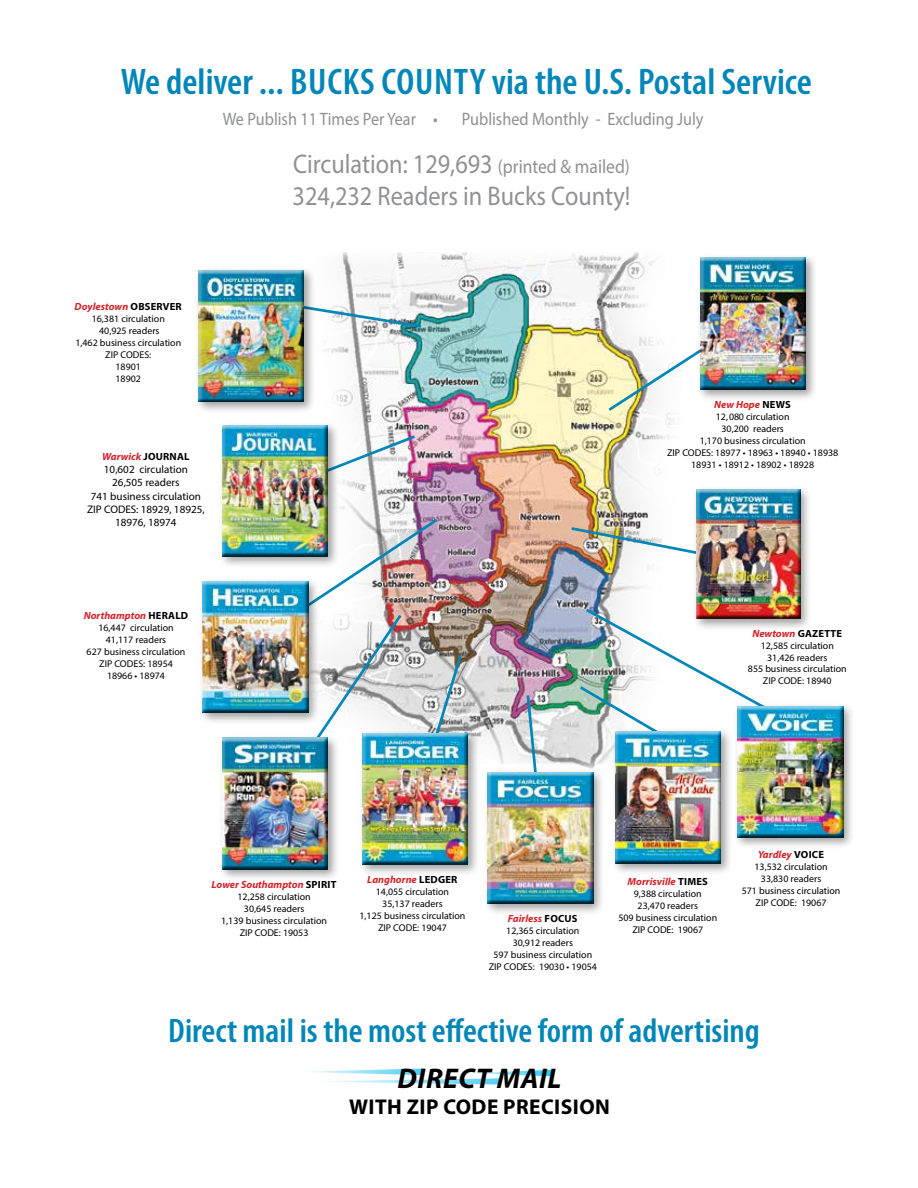
<style>
.page{position:relative;width:918px;height:1188px;background:#fff}
.page>*{position:absolute;margin:0;border:0;box-sizing:border-box;transform-origin:0 0}
.t1{font:600 condensed 37.2px "Myriad Pro";color:#0086b8}
.t2{font:600 condensed 34.2px "Myriad Pro";color:#0086b8}
.t3{font:italic 700 28.5px "Myriad Pro";letter-spacing:.02em;color:#000}
.t4{font:27px/32.4px "Myriad Pro";color:#8f9194;scale:.9 1}
.t5{font:700 21.45px "Myriad Pro";letter-spacing:.02em;color:#000}
.t6{font:18px "Myriad Pro";color:#8e9092;scale:.9 1}
.t7{font:10.95px/13.4px "Myriad Pro";color:#000;text-align:center}
.t8{font:italic 700 10.35px "Myriad Pro";color:#d2232a}
.t9{font:9.9px/11.9px "Myriad Pro";color:#000;text-align:center}
.s1{font-size:19.5px}
.s2{font-style:normal;color:#000}
</style>
<div class="page">
<svg style="left:310px;top:1069px;width:243px;height:16px"></svg>
<img style="left:325px;top:252px;width:349px;height:516px">
<svg style="left:316px;top:302px;width:108px;height:27px"></svg>
<svg style="left:339px;top:433px;width:79px;height:43px"></svg>
<img style="left:318px;top:516px;width:146px;height:239px">
<svg style="left:525px;top:693px;width:14px;height:75px"></svg>
<svg style="left:577px;top:606px;width:180px;height:149px"></svg>
<img style="left:569px;top:525px;width:123px;height:37px">
<img style="left:606px;top:333px;width:90px;height:80px">
<div style="left:194px;top:266px;width:122px;height:148px;background:#000;opacity:.38"></div>
<div style="left:197px;top:270px;width:108px;height:132px;background:#000;opacity:.75"></div>
<div style="left:484px;top:768px;width:121px;height:148px;background:#000;opacity:.38"></div>
<div style="left:487px;top:772px;width:108px;height:133px;background:#000;opacity:.75"></div>
<div style="left:611px;top:728px;width:122px;height:147px;background:#000;opacity:.38"></div>
<div style="left:614px;top:731px;width:108px;height:134px;background:#000;opacity:.75"></div>
<div style="left:198px;top:577px;width:122px;height:148px;background:#000;opacity:.38"></div>
<div style="left:201px;top:581px;width:108px;height:132px;background:#000;opacity:.75"></div>
<div style="left:696px;top:253px;width:122px;height:148px;background:#000;opacity:.38"></div>
<div style="left:699px;top:257px;width:108px;height:134px;background:#000;opacity:.75"></div>
<div style="left:218px;top:734px;width:121px;height:148px;background:#000;opacity:.38"></div>
<div style="left:221px;top:738px;width:108px;height:133px;background:#000;opacity:.75"></div>
<div style="left:734px;top:702px;width:121px;height:148px;background:#000;opacity:.38"></div>
<div style="left:736px;top:706px;width:108px;height:133px;background:#000;opacity:.75"></div>
<div style="left:358px;top:729px;width:122px;height:147px;background:#000;opacity:.38"></div>
<div style="left:363px;top:733px;width:105px;height:132px;background:#000;opacity:.75"></div>
<div style="left:692px;top:485px;width:120px;height:146px;background:#000;opacity:.38"></div>
<div style="left:696px;top:489px;width:105px;height:131px;background:#000;opacity:.75"></div>
<div style="left:218px;top:421px;width:121px;height:147px;background:#000;opacity:.38"></div>
<div style="left:221px;top:425px;width:108px;height:133px;background:#000;opacity:.75"></div>
<h1 class="t1" style="left:121px;top:59px;width:693px">We deliver ... BUCKS COUNTY via the U.S. Postal Service</h1>
<h3 class="t6" style="left:223px;top:108px;width:240px">We Publish 11 Times Per Year •</h3>
<h3 class="t6" style="left:462px;top:108px;width:270px">Published Monthly - Excluding July</h3>
<h3 class="t4" style="left:293px;top:147px;width:377px">Circulation: 129,693 <span class="s1">(printed &amp; mailed)<br></span>324,232 Readers in Bucks County!</h3>
<p class="t8" style="left:75px;top:300px;width:109px">Doylestown <span class="s2">OBSERVER</span></p>
<p class="t9" style="left:75px;top:312px;width:107px">16,381 circulation<br>40,925 readers<br>1,462 business circulation<br>ZIP CODES:<br>18901<br>18902</p>
<p class="t8" style="left:102px;top:450px;width:89px">Warwick <span class="s2">JOURNAL</span></p>
<p class="t7" style="left:87px;top:463px;width:119px">10,602 circulation<br>26,505 readers<br>741 business circulation<br>ZIP CODES: 18929, 18925,<br>18976, 18974</p>
<p class="t8" style="left:84px;top:609px;width:106px">Northampton <span class="s2">HERALD</span></p>
<p class="t9" style="left:87px;top:621px;width:100px">16,447 circulation<br>41,117 readers<br>627 business circulation<br>ZIP CODES: 18954<br>18966 • 18974</p>
<p class="t8" style="left:714px;top:398px;width:78px">New Hope <span class="s2">NEWS</span></p>
<p class="t9" style="left:667px;top:411px;width:173px">12,080 circulation<br>30,200 readers<br>1,170 business circulation<br>ZIP CODES: 18977 • 18963 • 18940 • 18938<br>18931 • 18912 • 18902 • 18928</p>
<p class="t8" style="left:752px;top:626px;width:91px">Newtown <span class="s2">GAZETTE</span></p>
<p class="t9" style="left:748px;top:639px;width:100px">12,585 circulation<br>31,426 readers<br>855 business circulation<br>ZIP CODE: 18940</p>
<p class="t8" style="left:212px;top:878px;width:126px">Lower Southampton <span class="s2">SPIRIT</span></p>
<p class="t9" style="left:221px;top:891px;width:107px">12,258 circulation<br>30,645 readers<br>1,139 business circulation<br>ZIP CODE: 19053</p>
<p class="t8" style="left:367px;top:873px;width:92px">Langhorne <span class="s2">LEDGER</span></p>
<p class="t9" style="left:360px;top:886px;width:107px">14,055 circulation<br>35,137 readers<br>1,125 business circulation<br>ZIP CODE: 19047</p>
<p class="t8" style="left:508px;top:912px;width:71px">Fairless <span class="s2">FOCUS</span></p>
<p class="t9" style="left:489px;top:925px;width:110px">12,365 circulation<br>30,912 readers<br>597 business circulation<br>ZIP CODES: 19030 • 19054</p>
<p class="t8" style="left:628px;top:875px;width:82px">Morrisville <span class="s2">TIMES</span></p>
<p class="t9" style="left:618px;top:888px;width:100px">9,388 circulation<br>23,470 readers<br>509 business circulation<br>ZIP CODE: 19067</p>
<p class="t8" style="left:758px;top:848px;width:67px">Yardley <span class="s2">VOICE</span></p>
<p class="t9" style="left:742px;top:860px;width:100px">13,532 circulation<br>33,830 readers<br>571 business circulation<br>ZIP CODE: 19067</p>
<h2 class="t2" style="left:168px;top:1009px;width:593px">Direct mail is the most effective form of advertising</h2>
<h3 class="t3" style="left:398px;top:1060px;width:165px">DIRECT MAIL</h3>
<h3 class="t5" style="left:349px;top:1093px;width:262px">WITH ZIP CODE PRECISION</h3>
</div>
